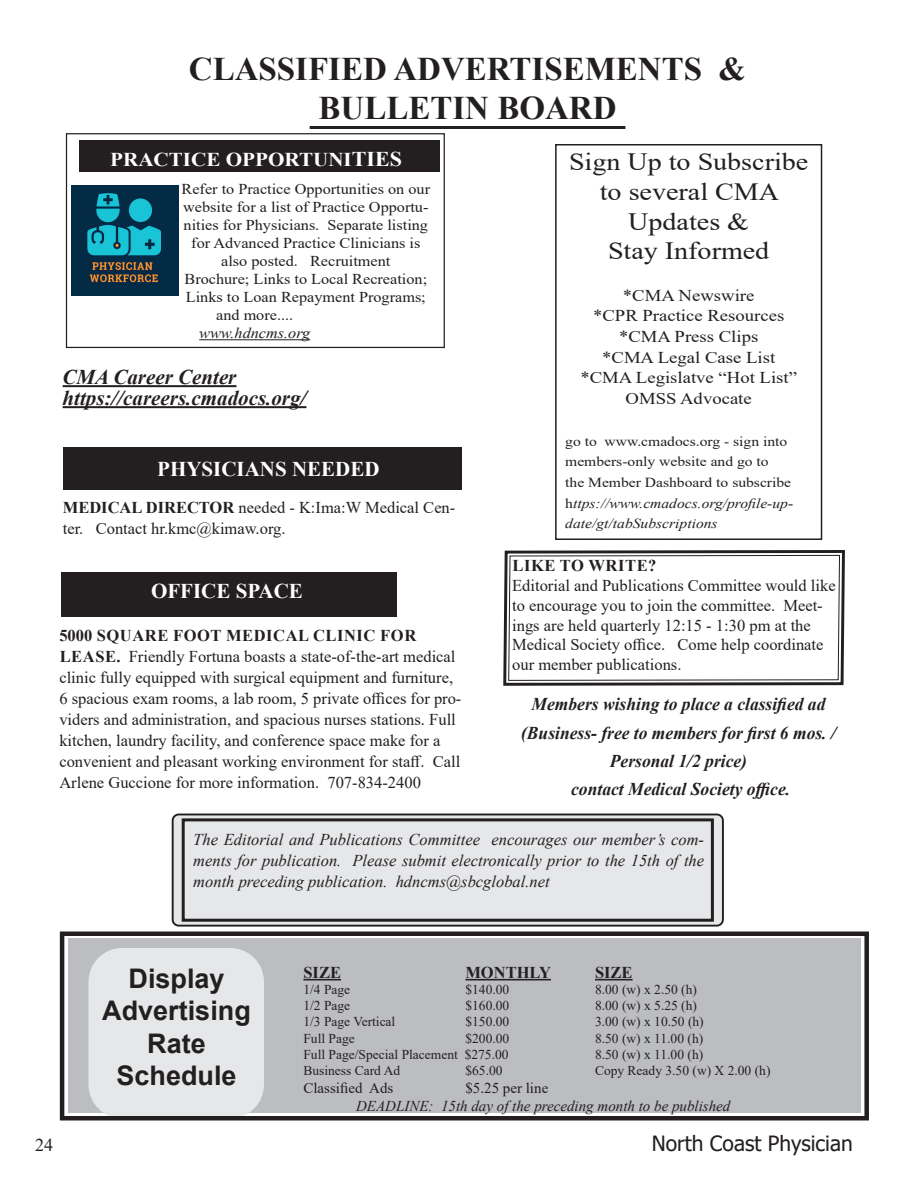
<style>
.page{position:relative;width:918px;height:1188px;background:#fff}
.page>*{position:absolute;margin:0;border:0;box-sizing:border-box;transform-origin:0 0}
.Article_Title{font:700 33px "Times New Roman";color:#231f20}
.t1{font:700 27px "Arial";color:#231f20}
.Author_Name{font:24.75px/29.7px "Times New Roman";color:#231f20;text-align:center;scale:1.13 1}
.Department_Heading{font:italic 700 21px "Times New Roman";color:#231f20}
.Article_Title-2{font:700 21px "Times New Roman";color:#fff}
.t2{font:21px "Tahoma";color:#231f20}
.t3{font:700 19.5px "Times New Roman";color:#fff;scale:1.08 1}
.Body_text{font:italic 700 18px "Times New Roman";color:#231f20}
.t4{font:18px "Times New Roman";color:#231f20}
.Body_text-2{font:16.5px/21px "Times New Roman";color:#231f20}
.Author_Name-2{font:16.5px/19.8px "Times New Roman";color:#231f20}
.Body_text-3{font:italic 16.5px/21px "Times New Roman";color:#231f20;text-align:justify}
.Body_text-4{font:16.5px "Times New Roman";color:#231f20;scale:1.13 1}
.Author_Name-3{font:700 16.5px "Times New Roman";color:#231f20}
.Author_Name-4{font:700 16.5px "Times New Roman";letter-spacing:.035em;color:#231f20}
.t5{font:15px/18px "Times New Roman";color:#231f20;text-align:center;scale:1.08 1}
.t6{font:italic 15px "Times New Roman";color:#231f20}
.t7{font:15px "Times New Roman";color:#231f20}
.t8{font:italic 15px "Times New Roman";color:#231f20;scale:1.08 1}
.Body_text-5{font:13.8px/20.7px "Times New Roman";color:#231f20;scale:1.13 1}
.t9{font:13.5px "Times New Roman";color:#231f20}
.s1{font-size:21px}
.s2{font-weight:700}
.s3{font-style:italic}
</style>
<div class="page">
<div style="left:555px;top:144px;width:267px;height:396px;border:2px solid #231f20"></div>
<svg style="left:503px;top:550px;width:342px;height:136px;background:#6f6d6d"></svg>
<svg style="left:508px;top:554px;width:333px;height:127px"></svg>
<hr style="left:310px;top:126px;width:315px;height:3px;background:#231f20">
<div style="left:68px;top:939px;width:793px;height:174px;background:#bcbdc0"></div>
<hr style="left:303px;top:979px;width:38px;height:1px;background:#231f20">
<hr style="left:465px;top:979px;width:86px;height:1px;background:#231f20">
<hr style="left:595px;top:979px;width:38px;height:1px;background:#231f20">
<div style="left:88px;top:948px;width:176px;height:170px;background:#e6e7e9;border-radius:34px"></div>
<div style="left:60px;top:932px;width:809px;height:188px;border:4px solid #231f20"></div>
<hr style="left:199px;top:339px;width:111px;height:1px;background:#231f20">
<div style="left:79px;top:140px;width:360px;height:32px;background:#231f20"></div>
<div style="left:66px;top:133px;width:379px;height:215px;border:1px solid #231f20"></div>
<img style="left:71px;top:185px;width:107px;height:110px">
<div style="left:61px;top:572px;width:336px;height:44px;background:#231f20"></div>
<div style="left:63px;top:448px;width:399px;height:42px;background:#231f20"></div>
<div style="left:173px;top:814px;width:550px;height:112px;background:#e6e7e9;border-radius:6px"></div>
<div style="left:172px;top:814px;width:552px;height:113px;border:2px solid #231f20;border-radius:6px"></div>
<div style="left:182px;top:818px;width:532px;height:104px;border:3px solid #231f20"></div>
<hr style="left:63px;top:385px;width:173px;height:2px;background:#231f20">
<hr style="left:63px;top:406px;width:243px;height:2px;background:#231f20">
<p class="Article_Title" style="left:189px;top:45px;width:559px">CLASSIFIED ADVERTISEMENTS &amp;</p>
<p class="Article_Title" style="left:319px;top:85px;width:299px">BULLETIN BOARD</p>
<p class="t3" style="left:110px;top:145px;width:272px">PRACTICE OPPORTUNI<span class="s1">TIES</span></p>
<p class="t5" style="left:182px;top:179px;width:232px">Refer to Practice Opportunities on our website for a list of Practice Opportu&shy;nities for Physicians. Separate listing for Advanced Practice Clinicians is also posted. Recruitment</p>
<p class="t5" style="left:185px;top:269px;width:226px">Brochure; Links to Local Recreation;</p>
<p class="t5" style="left:186px;top:288px;width:224px">Links to Loan Repayment Programs;</p>
<p class="t5" style="left:216px;top:306px;width:73px">and more....</p>
<p class="t8" style="left:199px;top:323px;width:104px">www.hdncms.org</p>
<p class="Department_Heading" style="left:63px;top:362px;width:175px">CMA Career Center</p>
<p class="Department_Heading" style="left:63px;top:383px;width:245px">https://careers.cmadocs.org/</p>
<p class="Article_Title-2" style="left:157px;top:453px;width:224px">PHYSICIANS NEEDED</p>
<p class="Body_text-2" style="left:63px;top:497px;width:394px"><span class="s2">MEDICAL DIRECTOR</span> needed - K:Ima:W Medical Cen&shy;ter. Contact hr.kmc@kimaw.org.</p>
<p class="Article_Title-2" style="left:151px;top:576px;width:153px">OFFICE SPACE</p>
<p class="Body_text-2" style="left:59px;top:625px;width:404px"><span class="s2">5000 SQUARE FOOT MEDICAL CLINIC FOR LEASE.</span> Friendly Fortuna boasts a state-of-the-art medical clinic fully equipped with surgical equipment and furniture, 6 spacious exam rooms, a lab room, 5 private offices for pro&shy;viders and administration, and spacious nurses stations. Full kitchen, laundry facility, and conference space make for a convenient and pleasant working environment for staff. Call Arlene Guccione for more information. 707-834-2400</p>
<p class="Author_Name" style="left:569px;top:146px;width:213px">Sign Up to Subscribe to several CMA</p>
<p class="Author_Name" style="left:628px;top:206px;width:108px">Updates &amp;</p>
<p class="Author_Name" style="left:608px;top:236px;width:144px">Stay Informed</p>
<p class="Body_text-4" style="left:623px;top:284px;width:118px">*CMA Newswire</p>
<p class="Body_text-4" style="left:593px;top:304px;width:171px">*CPR Practice Resources</p>
<p class="Body_text-4" style="left:619px;top:325px;width:125px">*CMA Press Clips</p>
<p class="Body_text-4" style="left:602px;top:346px;width:155px">*CMA Legal Case List</p>
<p class="Body_text-4" style="left:580px;top:366px;width:193px">*CMA Legislatve “Hot List”</p>
<p class="Body_text-4" style="left:626px;top:387px;width:113px">OMSS Advocate</p>
<p class="Body_text-5" style="left:565px;top:430px;width:203px">go to www.cmadocs.org - sign into members-only website and go to<br>the Member Dashboard to subscribe h<span class="s3">ttps://www.cmadocs.org/profile-up&shy;date/gt/tabSubscriptions</span></p>
<p class="Author_Name-4" style="left:512px;top:554px;width:145px">LIKE TO WRITE?</p>
<p class="Author_Name-2" style="left:512px;top:575px;width:325px">Editorial and Publications Committee would like to encourage you to join the committee. Meet&shy;ings are held quarterly 12:15 - 1:30 pm at the Medical Society office. Come help coordinate our member publications.</p>
<p class="Body_text" style="left:532px;top:692px;width:295px">Members wishing to place a classified ad</p>
<p class="Body_text" style="left:521px;top:720px;width:316px">(Business- free to members for first 6 mos. /</p>
<p class="Body_text" style="left:610px;top:748px;width:139px">Personal 1/2 price)</p>
<p class="Body_text" style="left:571px;top:777px;width:221px">contact Medical Society office.</p>
<p class="Body_text-3" style="left:193px;top:828px;width:512px">The Editorial and Publications Committee encourages our member’s com&shy;ments for publication. Please submit electronically prior to the 15th of the month preceding publication. hdncms@sbcglobal.net</p>
<p class="t1" style="left:129px;top:960px;width:98px">Display</p>
<p class="t1" style="left:102px;top:992px;width:150px">Advertising</p>
<p class="t1" style="left:147px;top:1024px;width:60px">Rate</p>
<p class="t1" style="left:117px;top:1057px;width:122px">Schedule</p>
<p class="Author_Name-3" style="left:303px;top:960px;width:39px">SIZE</p>
<p class="Author_Name-3" style="left:465px;top:960px;width:87px">MONTHLY</p>
<p class="Author_Name-3" style="left:595px;top:960px;width:39px">SIZE</p>
<p class="t9" style="left:303px;top:980px;width:48px">1/4 Page</p>
<p class="t9" style="left:465px;top:980px;width:45px">$140.00</p>
<p class="t9" style="left:595px;top:980px;width:103px">8.00 (w) x 2.50 (h)</p>
<p class="t9" style="left:303px;top:996px;width:48px">1/2 Page</p>
<p class="t9" style="left:465px;top:996px;width:45px">$160.00</p>
<p class="t9" style="left:595px;top:996px;width:103px">8.00 (w) x 5.25 (h)</p>
<p class="t9" style="left:303px;top:1012px;width:93px">1/3 Page Vertical</p>
<p class="t9" style="left:465px;top:1012px;width:45px">$150.00</p>
<p class="t9" style="left:595px;top:1012px;width:110px">3.00 (w) x 10.50 (h)</p>
<p class="t9" style="left:303px;top:1029px;width:53px">Full Page</p>
<p class="t9" style="left:465px;top:1029px;width:45px">$200.00</p>
<p class="t9" style="left:595px;top:1029px;width:110px">8.50 (w) x 11.00 (h)</p>
<p class="t9" style="left:303px;top:1045px;width:207px">Full Page/Special Placement $275.00</p>
<p class="t9" style="left:595px;top:1045px;width:110px">8.50 (w) x 11.00 (h)</p>
<p class="t9" style="left:303px;top:1061px;width:98px">Business Card Ad</p>
<p class="t9" style="left:465px;top:1061px;width:39px">$65.00</p>
<p class="t9" style="left:595px;top:1061px;width:177px">Copy Ready 3.50 (w) X 2.00 (h)</p>
<p class="t7" style="left:303px;top:1077px;width:92px">Classified Ads</p>
<p class="t7" style="left:465px;top:1077px;width:84px">$5.25 per line</p>
<p class="t6" style="left:356px;top:1096px;width:376px">DEADLINE: 15th day of the preceding month to be published</p>
<p class="t4" style="left:35px;top:1132px;width:19px">24</p>
<p class="t2" style="left:652px;top:1129px;width:203px">North Coast Physician</p>
</div>
